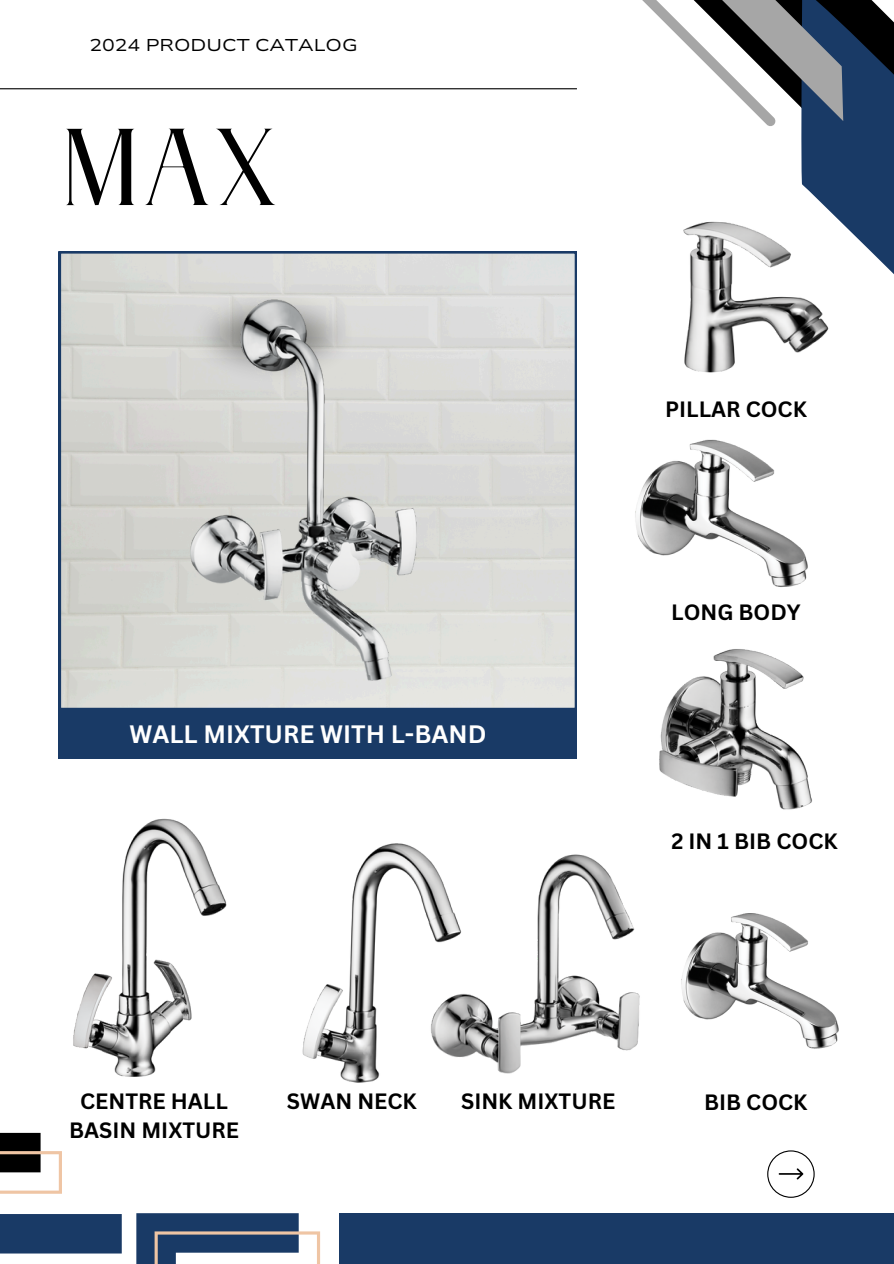
<style>
.page{position:relative;width:894px;height:1264px;background:#fff}
.page>*{position:absolute;margin:0;border:0;box-sizing:border-box;transform-origin:0 0}
.t1{font:95.7px "Le Jour Serif";color:#000}
.t2{font:700 24.45px "Canva Sans";color:#fff}
.t3{font:700 21.6px "Canva Sans";color:#000}
.t4{font:17.1px "Nunito Sans 10 pt Expanded";color:#000}
</style>
<div class="page">
<svg style="left:0;top:1132px;width:121px;height:122px"></svg>
<svg style="left:136px;top:1213px;width:184px;height:50px"></svg>
<svg style="left:642px;top:0;width:251px;height:273px"></svg>
<div style="left:339px;top:1213px;width:554px;height:50px;background:#193a66"></div>
<div style="left:59px;top:710px;width:517px;height:49px;background:#193a66"></div>
<svg style="left:59px;top:251px;width:517px;height:459px;background:#d2d4d2"></svg>
<hr style="left:0;top:88px;width:576px;height:1px;background:#000">
<svg style="left:767px;top:1150px;width:47px;height:47px"></svg>
<img style="left:487px;top:854px;width:153px;height:220px">
<img style="left:681px;top:913px;width:158px;height:136px">
<img style="left:302px;top:843px;width:185px;height:240px">
<img style="left:642px;top:213px;width:218px;height:160px">
<img style="left:635px;top:439px;width:173px;height:148px">
<img style="left:659px;top:649px;width:153px;height:161px">
<img style="left:73px;top:818px;width:154px;height:259px">
<img style="left:157px;top:286px;width:293px;height:405px">
<h3 class="t4" style="left:89px;top:34px;width:270px">2024 PRODUCT CATALOG</h3>
<p class="t1" style="left:65px;top:116px;width:215px">MAX</p>
<p class="t2" style="left:129px;top:716px;width:358px">WALL MIXTURE WITH L-BAND</p>
<p class="t3" style="left:664px;top:394px;width:143px">PILLAR COCK</p>
<h3 class="t3" style="left:671px;top:596px;width:131px">LONG BODY</h3>
<h3 class="t3" style="left:671px;top:825px;width:168px">2 IN 1 BIB COCK</h3>
<p class="t3" style="left:80px;top:1086px;width:149px">CENTRE HALL</p>
<h3 class="t3" style="left:703px;top:1086px;width:105px">BIB COCK</h3>
<p class="t3" style="left:69px;top:1115px;width:171px">BASIN MIXTURE</p>
<h1 class="t3" style="left:287px;top:1086px;width:131px">SWAN NECK</h1>
<p class="t3" style="left:461px;top:1086px;width:156px">SINK MIXTURE</p>
</div>
